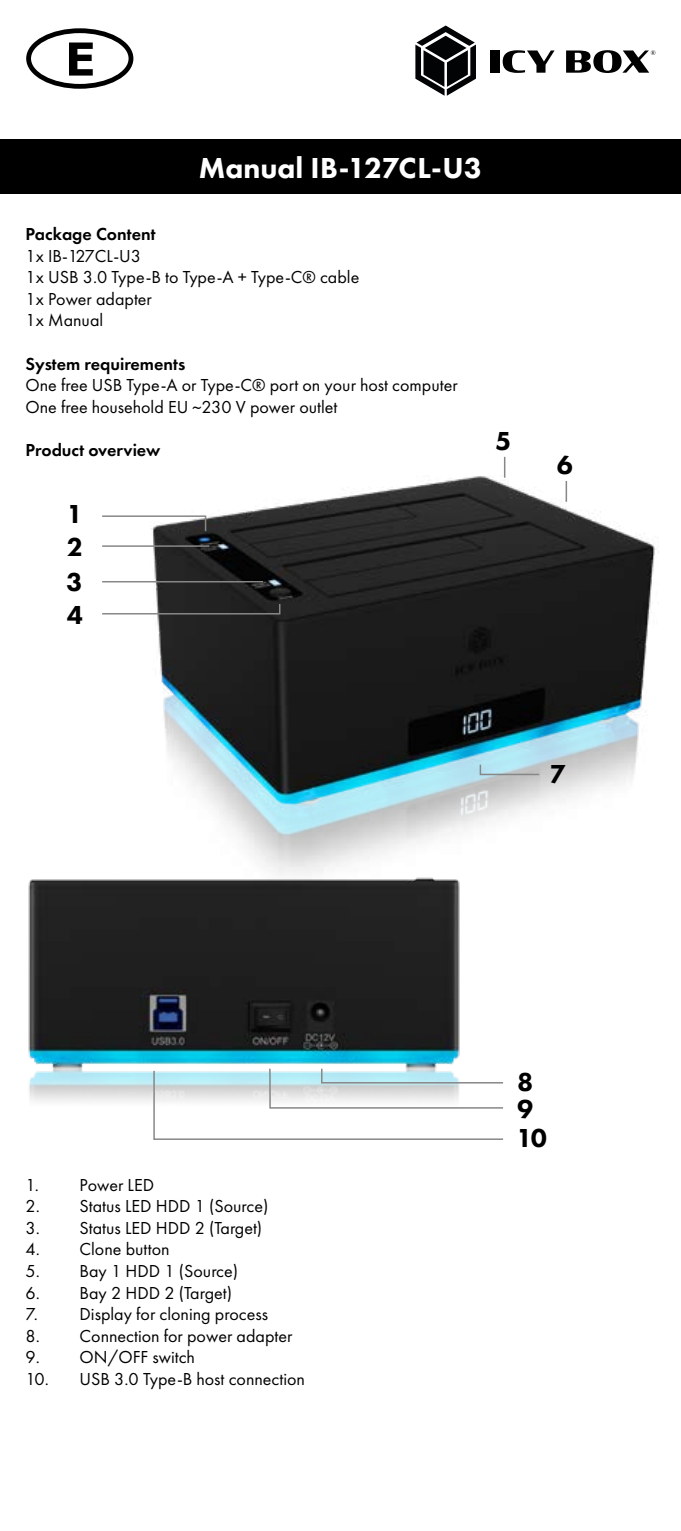
<style>
.page{position:relative;width:681px;height:1531px;background:#fff}
.page>*{position:absolute;margin:0;border:0;box-sizing:border-box;transform-origin:0 0}
.t1{font:800 30px "Futura PT";color:#fff}
.t2{font:800 27px/26.4px "Futura PT";color:#000}
.t3{font:18px/21.6px "Futura PT";color:#000}
.t4{font:600 18px "Futura PT";color:#000}
</style>
<div class="page">
<div style="left:490px;top:50px;width:9px;height:23px;background:#000"></div>
<svg style="left:502px;top:50px;width:52px;height:23px"></svg>
<svg style="left:566px;top:50px;width:89px;height:23px"></svg>
<svg style="left:415px;top:26px;width:61px;height:70px"></svg>
<img style="left:28px;top:879px;width:432px;height:223px">
<img style="left:82px;top:456px;width:577px;height:433px">
<div style="left:0;top:139px;width:680px;height:55px;background:#000"></div>
<div style="left:26px;top:28px;width:107px;height:61px;border:5px solid #000;border-radius:50%"></div>
<svg style="left:69px;top:43px;width:24px;height:33px"></svg>
<svg style="left:101px;top:515px;width:106px;height:18px"></svg>
<hr style="left:503px;top:457px;width:2px;height:21px;background:#878787">
<hr style="left:565px;top:481px;width:2px;height:21px;background:#878787">
<hr style="left:102px;top:581px;width:161px;height:1px;background:#878787">
<hr style="left:102px;top:545px;width:107px;height:2px;background:#878787">
<svg style="left:101px;top:602px;width:180px;height:13px"></svg>
<svg style="left:478px;top:763px;width:62px;height:13px"></svg>
<svg style="left:152px;top:1067px;width:351px;height:73px"></svg>
<h1 class="t1" style="left:199px;top:149px;width:284px">Manual IB-127CL-U3</h1>
<p class="t4" style="left:26px;top:223px;width:131px">Package Content</p>
<p class="t3" style="left:26px;top:245px;width:335px">1x IB-127CL-U3<br>1x USB 3.0 Type-B to Type-A + Type-C® cable<br>1x Power adapter<br>1x Manual</p>
<p class="t4" style="left:26px;top:352px;width:161px">System requirements</p>
<p class="t3" style="left:26px;top:374px;width:433px">One free USB Type-A or Type-C® port on your host computer<br>One free household EU ~230 V power outlet</p>
<p class="t4" style="left:26px;top:439px;width:136px">Product overview</p>
<h2 class="t2" style="left:67px;top:500px;width:18px">1</h2>
<h2 class="t2" style="left:67px;top:534px;width:18px">2</h2>
<h2 class="t2" style="left:67px;top:568px;width:18px">3</h2>
<h2 class="t2" style="left:67px;top:601px;width:18px">4</h2>
<h2 class="t2" style="left:495px;top:427px;width:18px">5</h2>
<h2 class="t2" style="left:556px;top:451px;width:18px">6</h2>
<h2 class="t2" style="left:549px;top:760px;width:18px">7</h2>
<p class="t3" style="left:26px;top:1173px;width:130px">1. Power LED</p>
<p class="t3" style="left:26px;top:1195px;width:244px">2. Status LED HDD 1 (Source)</p>
<p class="t3" style="left:26px;top:1217px;width:238px">3. Status LED HDD 2 (Target)</p>
<p class="t3" style="left:26px;top:1238px;width:145px">4. Clone button</p>
<p class="t3" style="left:26px;top:1260px;width:214px">5. Bay 1 HDD 1 (Source)</p>
<p class="t3" style="left:26px;top:1281px;width:208px">6. Bay 2 HDD 2 (Target)</p>
<p class="t3" style="left:26px;top:1303px;width:244px">7. Display for cloning process</p>
<p class="t3" style="left:26px;top:1325px;width:268px">8. Connection for power adapter</p>
<p class="t3" style="left:26px;top:1346px;width:171px">9. ON/OFF switch</p>
<p class="t3" style="left:26px;top:1368px;width:281px">10. USB 3.0 Type-B host connection</p>
<h2 class="t2" style="left:517px;top:1068px;width:18px">8<br>9</h2>
<h2 class="t2" style="left:516px;top:1124px;width:32px">10</h2>
</div>
